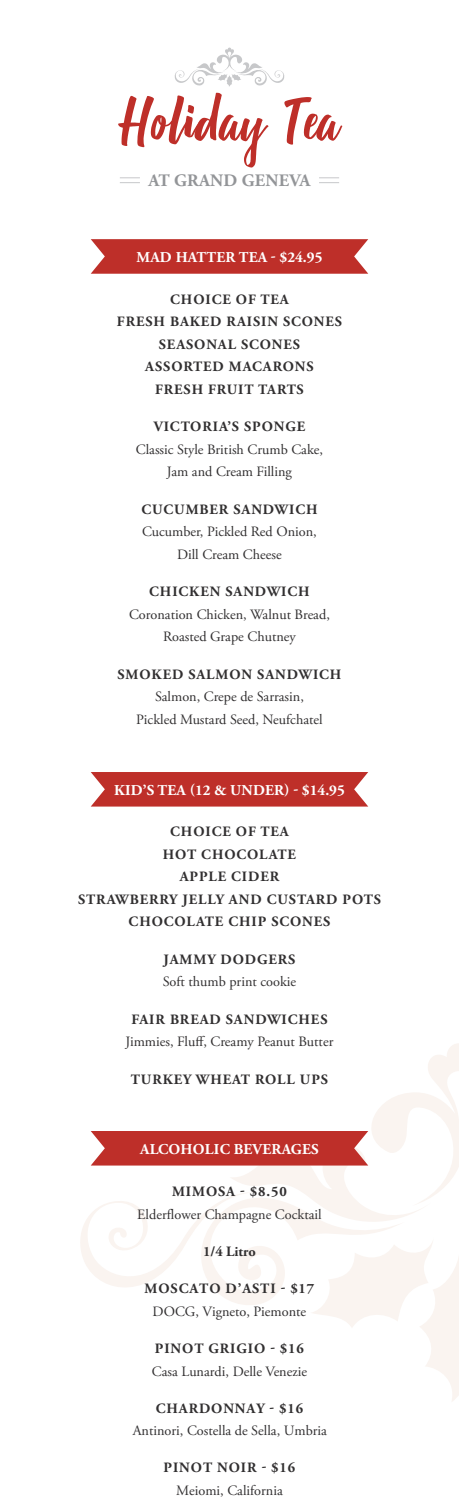
<style>
.page{position:relative;width:459px;height:1512px;background:#fff}
.page>*{position:absolute;margin:0;border:0;box-sizing:border-box;transform-origin:0 0}
.t1{font:69.75px "Shine Bright";color:#be2f29}
.t2{font:700 17.55px "Adobe Garamond Pro";letter-spacing:.015em;color:#939598}
.t3{font:700 15px "Adobe Garamond Pro";letter-spacing:.015em;color:#fff}
.t4{font:14.25px/22.8px "Adobe Garamond Pro";color:#312f30;text-align:center}
.t5{font:700 14.25px "Adobe Garamond Pro";letter-spacing:.065em;color:#312f30}
.s1{font-weight:700}
</style>
<div class="page">
<svg style="left:80px;top:1043px;width:379px;height:262px"></svg>
<svg style="left:310px;top:1238px;width:149px;height:163px"></svg>
<svg style="left:91px;top:772px;width:277px;height:35px;background:#c13b36"></svg>
<svg style="left:91px;top:1131px;width:277px;height:35px;background:#c13b35"></svg>
<svg style="left:91px;top:239px;width:277px;height:35px;background:#c13b35"></svg>
<svg style="left:174px;top:48px;width:111px;height:39px"></svg>
<svg style="left:120px;top:177px;width:20px;height:6px"></svg>
<svg style="left:319px;top:177px;width:20px;height:6px"></svg>
<p class="t1" style="left:118px;top:92px;width:224px">Holiday Tea</p>
<p class="t2" style="left:149px;top:170px;width:163px">AT GRAND GENEVA</p>
<p class="t3" style="left:137px;top:248px;width:187px">MAD HATTER TEA - $24.95</p>
<p class="t5" style="left:170px;top:291px;width:120px">CHOICE OF TEA</p>
<p class="t5" style="left:117px;top:313px;width:227px">FRESH BAKED RAISIN SCONES</p>
<p class="t5" style="left:159px;top:336px;width:143px">SEASONAL SCONES</p>
<p class="t5" style="left:145px;top:358px;width:170px">ASSORTED MACARONS</p>
<p class="t5" style="left:155px;top:381px;width:150px">FRESH FRUIT TARTS</p>
<p class="t5" style="left:154px;top:418px;width:153px">VICTORIA’S SPONGE</p>
<p class="t4" style="left:136px;top:438px;width:189px">Classic Style British Crumb Cake,</p>
<p class="t4" style="left:167px;top:461px;width:127px">Jam and Cream Filling</p>
<p class="t5" style="left:141px;top:501px;width:178px">CUCUMBER SANDWICH</p>
<p class="t4" style="left:142px;top:521px;width:176px">Cucumber, Pickled Red Onion,</p>
<p class="t4" style="left:177px;top:543px;width:106px">Dill Cream Cheese</p>
<p class="t5" style="left:149px;top:583px;width:162px">CHICKEN SANDWICH</p>
<p class="t4" style="left:129px;top:603px;width:202px">Coronation Chicken, Walnut Bread,</p>
<p class="t4" style="left:163px;top:626px;width:134px">Roasted Grape Chutney</p>
<p class="t5" style="left:117px;top:666px;width:225px">SMOKED SALMON SANDWICH</p>
<p class="t4" style="left:155px;top:686px;width:150px">Salmon, Crepe de Sarrasin,</p>
<p class="t4" style="left:136px;top:708px;width:188px">Pickled Mustard Seed, Neufchatel</p>
<p class="t3" style="left:114px;top:781px;width:232px">KID’S TEA (12 &amp; UNDER) - $14.95</p>
<p class="t5" style="left:170px;top:823px;width:120px">CHOICE OF TEA</p>
<p class="t5" style="left:163px;top:846px;width:135px">HOT CHOCOLATE</p>
<p class="t5" style="left:180px;top:868px;width:101px">APPLE CIDER</p>
<p class="t5" style="left:78px;top:891px;width:304px">STRAWBERRY JELLY AND CUSTARD POTS</p>
<p class="t5" style="left:129px;top:913px;width:203px">CHOCOLATE CHIP SCONES</p>
<p class="t5" style="left:163px;top:951px;width:133px">JAMMY DODGERS</p>
<p class="t4" style="left:163px;top:971px;width:135px">Soft thumb print cookie</p>
<p class="t5" style="left:131px;top:1011px;width:198px">FAIR BREAD SANDWICHES</p>
<p class="t4" style="left:126px;top:1031px;width:209px">Jimmies, Fluff, Creamy Peanut Butter</p>
<p class="t5" style="left:131px;top:1071px;width:199px">TURKEY WHEAT ROLL UPS</p>
<p class="t3" style="left:140px;top:1140px;width:180px">ALCOHOLIC BEVERAGES</p>
<p class="t4" style="left:137px;top:1180px;width:186px"><span class="s1">MIMOSA - $8.50<br></span>Elderflower Champagne Cocktail</p>
<p class="t5" style="left:203px;top:1243px;width:54px">1/4 Litro</p>
<p class="t4" style="left:145px;top:1278px;width:171px"><span class="s1">MOSCATO D’ASTI - $17<br></span>DOCG, Vigneto, Piemonte</p>
<p class="t4" style="left:152px;top:1337px;width:157px;text-align:left"><span class="s1">PINOT GRIGIO - $16<br></span>Casa Lunardi, Delle Venezie</p>
<p class="t4" style="left:133px;top:1398px;width:196px"><span class="s1">CHARDONNAY - $16<br></span>Antinori, Costella de Sella, Umbria</p>
<p class="t4" style="left:164px;top:1457px;width:133px"><span class="s1">PINOT NOIR - $16<br></span>Meiomi, California</p>
</div>
